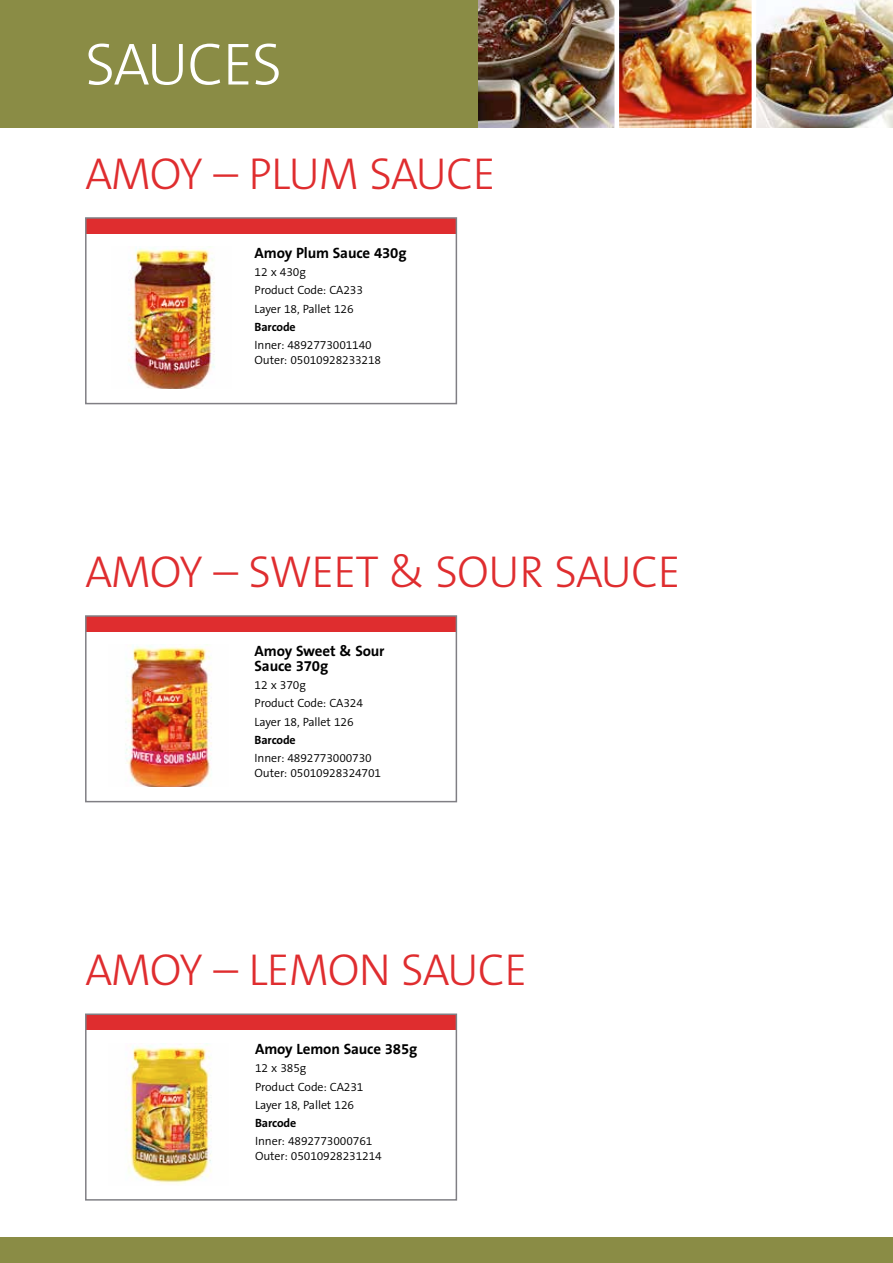
<style>
.page{position:relative;width:893px;height:1263px;background:#fff}
.page>*{position:absolute;margin:0;border:0;box-sizing:border-box;transform-origin:0 0}
.t1{font:300 60px "The Sans B3";letter-spacing:-.02em;color:#fff}
.t2{font:300 45px "The Sans B3";letter-spacing:-.03em;color:#df2d2f}
.t3{font:700 15px/15px "The Sans B7";letter-spacing:-.01em;color:#000}
.t4{font:300 12px/18.1px "The Sans B4";letter-spacing:-.01em;color:#000}
.t5{font:700 12px "The Sans B7";letter-spacing:-.01em;color:#000}
</style>
<div class="page">
<div style="left:0;top:0;width:483px;height:128px;background:#8a8c45"></div>
<img style="left:478px;top:0;width:415px;height:128px">
<div style="left:614px;top:0;width:5px;height:132px;background:#fff"></div>
<hr style="left:752px;top:0;width:4px;height:132px;background:#fff">
<div style="left:0;top:1237px;width:893px;height:26px;background:#8a8c45"></div>
<div style="left:86px;top:616px;width:370px;height:15px;background:#df2d2f"></div>
<div style="left:86px;top:218px;width:370px;height:15px;background:#df2d2f"></div>
<div style="left:86px;top:1014px;width:370px;height:16px;background:#df2d2f"></div>
<div style="left:85px;top:217px;width:372px;height:187px;border:2px solid #807f84"></div>
<div style="left:85px;top:615px;width:372px;height:187px;border:2px solid #807f84"></div>
<div style="left:85px;top:1013px;width:372px;height:187px;border:2px solid #807f84"></div>
<img style="left:128px;top:246px;width:87px;height:142px">
<img style="left:125px;top:644px;width:87px;height:142px">
<img style="left:126px;top:1044px;width:86px;height:140px">
<h1 class="t1" style="left:85px;top:33px;width:199px">SAUCES</h1>
<h2 class="t2" style="left:85px;top:151px;width:412px">AMOY – PLUM SAUCE</h2>
<p class="t3" style="left:255px;top:246px;width:153px">Amoy Plum Sauce 430g</p>
<p class="t4" style="left:255px;top:264px;width:110px">12 x 430g<br>Product Code: CA233<br>Layer 18, Pallet 126</p>
<p class="t5" style="left:255px;top:320px;width:43px">Barcode</p>
<p class="t4" style="left:255px;top:338px;width:128px;line-height:15px">Inner: 4892773001140<br>Outer: 05010928233218</p>
<h2 class="t2" style="left:85px;top:549px;width:597px">AMOY – SWEET &amp; SOUR SAUCE</h2>
<p class="t3" style="left:255px;top:644px;width:132px">Amoy Sweet &amp; Sour<br>Sauce 370g</p>
<p class="t4" style="left:255px;top:677px;width:110px">12 x 370g<br>Product Code: CA324<br>Layer 18, Pallet 126</p>
<p class="t5" style="left:255px;top:733px;width:43px">Barcode</p>
<p class="t4" style="left:255px;top:751px;width:128px;line-height:15px">Inner: 4892773000730<br>Outer: 05010928324701</p>
<h2 class="t2" style="left:85px;top:947px;width:444px">AMOY – LEMON SAUCE</h2>
<p class="t3" style="left:255px;top:1042px;width:164px">Amoy Lemon Sauce 385g</p>
<p class="t4" style="left:255px;top:1060px;width:110px">12 x 385g<br>Product Code: CA231<br>Layer 18, Pallet 126</p>
<p class="t5" style="left:255px;top:1117px;width:43px">Barcode</p>
<p class="t4" style="left:255px;top:1134px;width:128px;line-height:15px">Inner: 4892773000761<br>Outer: 05010928231214</p>
</div>
